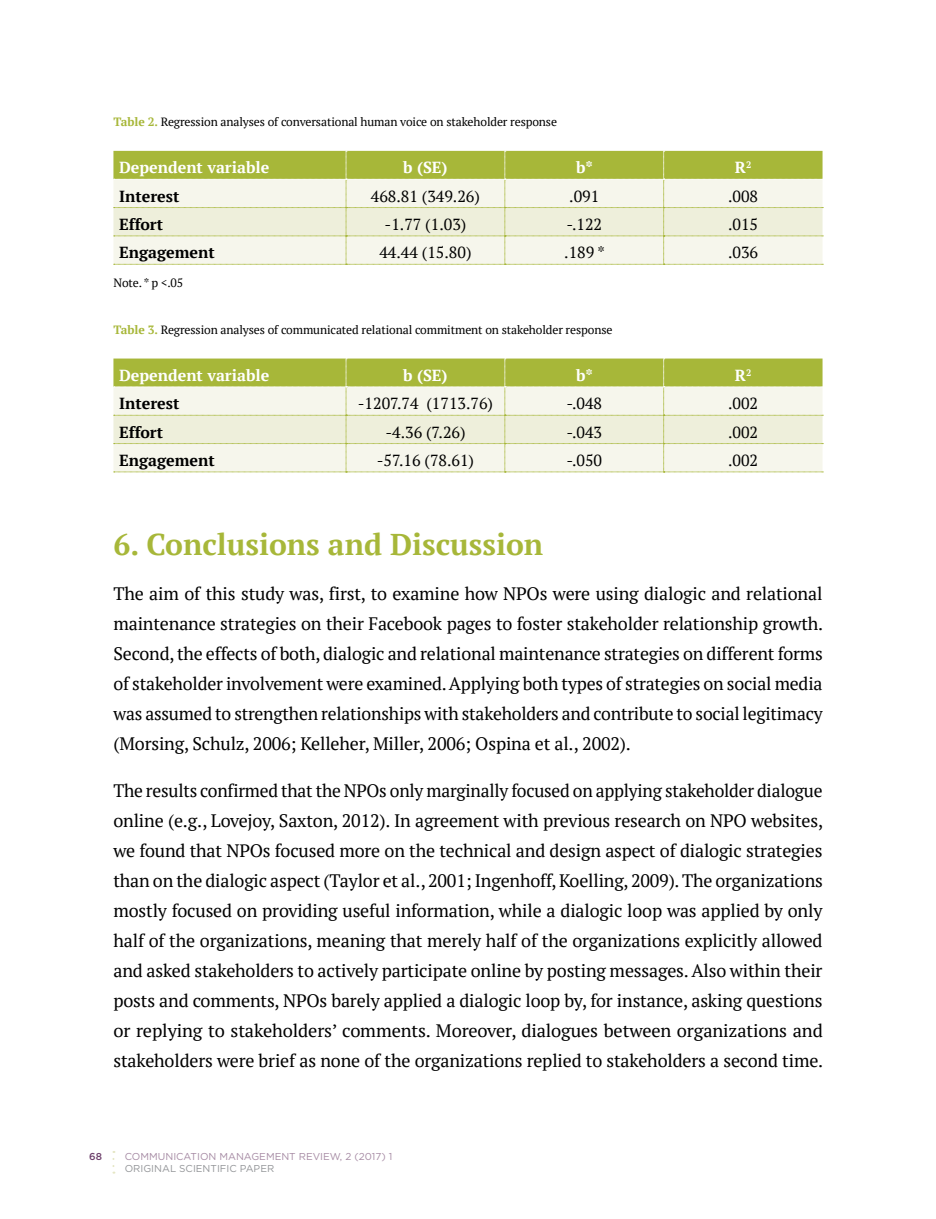
<style>
.page{position:relative;width:936px;height:1219px;background:#fff}
.page>*{position:absolute;margin:0;border:0;box-sizing:border-box;transform-origin:0 0}
.t1{font:700 30px "PT Serif";color:#a7b739}
.t2{font:18px/30px "PT Serif";letter-spacing:-.01em;color:#000;text-align:justify}
.t3{font:16px "PT Serif";color:#000}
.t4{font:700 16px "PT Serif";color:#fff}
.t5{font:700 16px "PT Serif";color:#000}
.t6{font:12px "PT Serif";letter-spacing:-.01em;color:#000}
.t7{font:10px "Gotham";color:#a68ba4}
.t8{font:10px "Gotham";color:#939598}
.t9{font:500 10px "Gotham";color:#6d406b}
.s1{font-weight:700;color:#a7b739}
</style>
<div class="page">
<svg style="left:113px;top:151px;width:710px;height:114px;background:#dfe3b8"></svg>
<svg style="left:113px;top:358px;width:710px;height:115px;background:#dfe3b9"></svg>
<p class="t6" style="left:113px;top:114px;width:445px"><span class="s1">Table 2.</span> Regression analyses of conversational human voice on stakeholder response</p>
<p class="t4" style="left:119px;top:157px;width:152px">Dependent variable</p>
<p class="t4" style="left:403px;top:157px;width:46px">b (SE)</p>
<p class="t4" style="left:576px;top:157px;width:18px">b*</p>
<p class="t4" style="left:734px;top:157px;width:18px">R<sup>2</sup></p>
<p class="t5" style="left:119px;top:185px;width:62px">Interest</p>
<p class="t3" style="left:371px;top:186px;width:111px">468.81 (349.26)</p>
<p class="t3" style="left:569px;top:186px;width:32px">.091</p>
<p class="t3" style="left:728px;top:186px;width:32px">.008</p>
<p class="t5" style="left:119px;top:214px;width:46px">Effort</p>
<p class="t3" style="left:384px;top:214px;width:83px">-1.77 (1.03)</p>
<p class="t3" style="left:566px;top:214px;width:37px">-.122</p>
<p class="t3" style="left:728px;top:214px;width:32px">.015</p>
<p class="t5" style="left:119px;top:242px;width:97px">Engagement</p>
<p class="t3" style="left:379px;top:242px;width:94px">44.44 (15.80)</p>
<p class="t3" style="left:564px;top:242px;width:42px">.189 *</p>
<p class="t3" style="left:728px;top:242px;width:32px">.036</p>
<p class="t6" style="left:113px;top:274px;width:71px">Note. * p &lt;.05</p>
<p class="t6" style="left:113px;top:321px;width:500px"><span class="s1">Table 3.</span> Regression analyses of communicated relational commitment on stakeholder response</p>
<p class="t4" style="left:119px;top:365px;width:152px">Dependent variable</p>
<p class="t4" style="left:403px;top:365px;width:46px">b (SE)</p>
<p class="t4" style="left:576px;top:365px;width:18px">b*</p>
<p class="t4" style="left:734px;top:365px;width:18px">R<sup>2</sup></p>
<p class="t5" style="left:119px;top:393px;width:62px">Interest</p>
<p class="t3" style="left:358px;top:393px;width:137px">-1207.74 (1713.76)</p>
<p class="t3" style="left:566px;top:393px;width:37px">-.048</p>
<p class="t3" style="left:728px;top:393px;width:32px">.002</p>
<p class="t5" style="left:119px;top:421px;width:46px">Effort</p>
<p class="t3" style="left:385px;top:422px;width:82px">-4.36 (7.26)</p>
<p class="t3" style="left:566px;top:422px;width:37px">-.043</p>
<p class="t3" style="left:728px;top:422px;width:32px">.002</p>
<p class="t5" style="left:119px;top:450px;width:97px">Engagement</p>
<p class="t3" style="left:377px;top:450px;width:99px">-57.16 (78.61)</p>
<p class="t3" style="left:566px;top:450px;width:37px">-.050</p>
<p class="t3" style="left:728px;top:450px;width:32px">.002</p>
<h1 class="t1" style="left:113px;top:525px;width:431px">6. Conclusions and Discussion</h1>
<p class="t2" style="left:113px;top:578px;width:711px">The aim of this study was, first, to examine how NPOs were using dialogic and relational maintenance strategies on their Facebook pages to foster stakeholder relationship growth.<br>Second, the effects of both, dialogic and relational maintenance strategies on different forms of stakeholder involvement were examined. Applying both types of strategies on social media was assumed to strengthen relationships with stakeholders and contribute to social legitimacy (Morsing, Schulz, 2006; Kelleher, Miller, 2006; Ospina et al., 2002).</p>
<p class="t2" style="left:113px;top:775px;width:711px">The results confirmed that the NPOs only marginally focused on applying stakeholder dialogue online (e.g., Lovejoy, Saxton, 2012). In agreement with previous research on NPO websites, we found that NPOs focused more on the technical and design aspect of dialogic strategies than on the dialogic aspect (Taylor et al., 2001; Ingenhoff, Koelling, 2009). The organizations mostly focused on providing useful information, while a dialogic loop was applied by only half of the organizations, meaning that merely half of the organizations explicitly allowed and asked stakeholders to actively participate online by posting messages. Also within their posts and comments, NPOs barely applied a dialogic loop by, for instance, asking questions or replying to stakeholders’ comments. Moreover, dialogues between organizations and stakeholders were brief as none of the organizations replied to stakeholders a second time.</p>
<p class="t9" style="left:89px;top:1150px;width:14px">68</p>
<p class="t7" style="left:125px;top:1151px;width:269px">COMMUNICATION MANAGEMENT REVIEW, 2 (2017) 1</p>
<p class="t8" style="left:125px;top:1163px;width:151px">ORIGINAL SCIENTIFIC PAPER</p>
</div>
